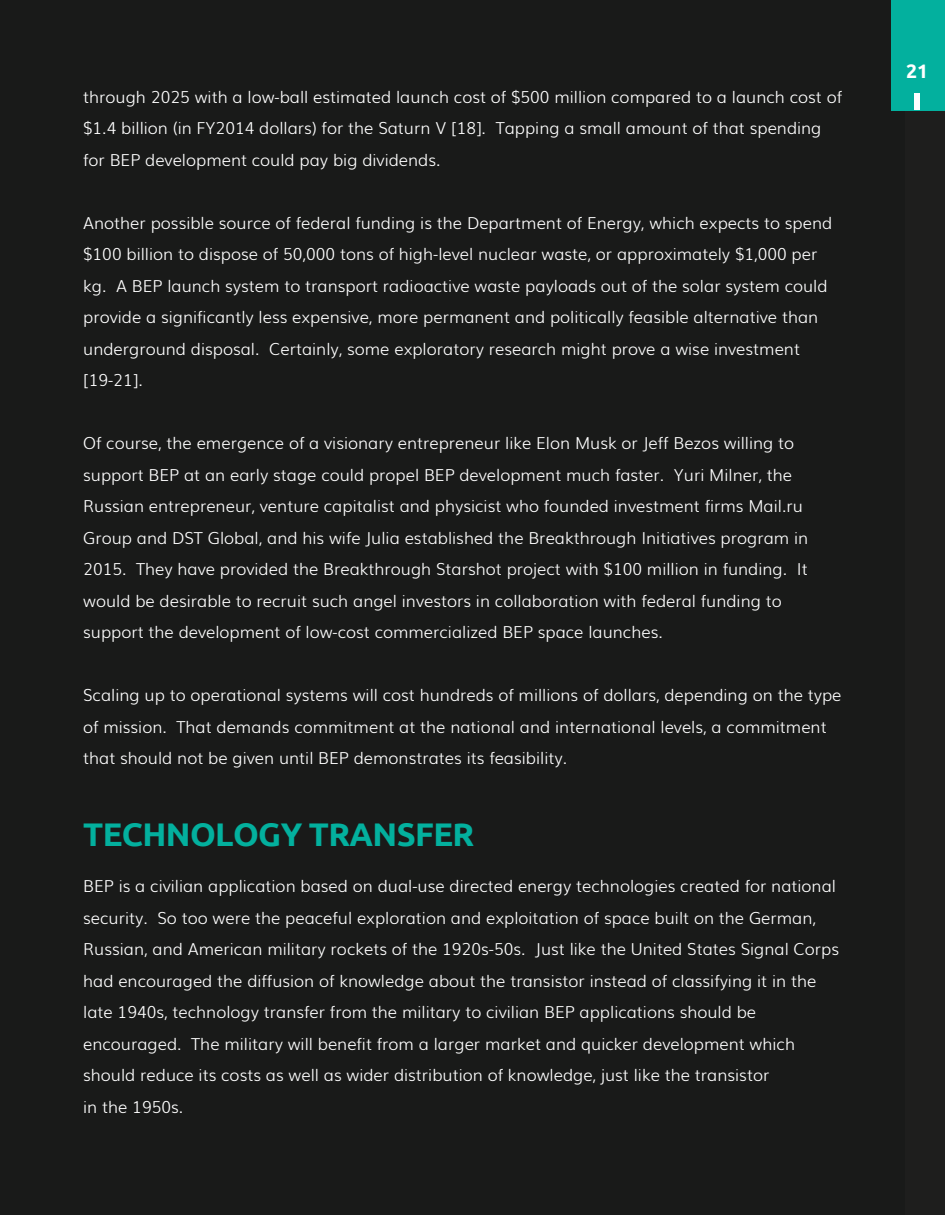
<style>
.page{position:relative;width:945px;height:1215px;background:#191a19}
.page>*{position:absolute;margin:0;border:0;box-sizing:border-box;transform-origin:0 0}
.t1{font:700 32.7px "Ubuntu";letter-spacing:-.02em;color:#03b09e}
.t2{font:700 19.5px "Ubuntu";color:#fff}
.t3{font:300 16.5px/31.5px "Muli";color:#fff}
</style>
<div class="page">
<div style="left:892px;top:0;width:53px;height:110px;background:#03b09e"></div>
<div style="left:914px;top:93px;width:6px;height:17px;background:#fff"></div>
<p class="t3" style="left:83px;top:80px;width:760px">through 2025 with a low-ball estimated launch cost of $500 million compared to a launch cost of $1.4 billion (in FY2014 dollars) for the Saturn V [18]. Tapping a small amount of that spending for BEP development could pay big dividends.</p>
<p class="t3" style="left:83px;top:206px;width:751px">Another possible source of federal funding is the Department of Energy, which expects to spend $100 billion to dispose of 50,000 tons of high-level nuclear waste, or approximately $1,000 per kg. A BEP launch system to transport radioactive waste payloads out of the solar system could provide a significantly less expensive, more permanent and politically feasible alternative than underground disposal. Certainly, some exploratory research might prove a wise investment [19-21].</p>
<p class="t3" style="left:83px;top:426px;width:727px">Of course, the emergence of a visionary entrepreneur like Elon Musk or Jeff Bezos willing to support BEP at an early stage could propel BEP development much faster. Yuri Milner, the Russian entrepreneur, venture capitalist and physicist who founded investment firms Mail.ru Group and DST Global, and his wife Julia established the Breakthrough Initiatives program in 2015. They have provided the Breakthrough Starshot project with $100 million in funding. It would be desirable to recruit such angel investors in collaboration with federal funding to support the development of low-cost commercialized BEP space launches.</p>
<p class="t3" style="left:83px;top:678px;width:760px">Scaling up to operational systems will cost hundreds of millions of dollars, depending on the type of mission. That demands commitment at the national and international levels, a commitment that should not be given until BEP demonstrates its feasibility.</p>
<h1 class="t1" style="left:83px;top:814px;width:393px">TECHNOLOGY TRANSFER</h1>
<p class="t3" style="left:83px;top:869px;width:757px">BEP is a civilian application based on dual-use directed energy technologies created for national security. So too were the peaceful exploration and exploitation of space built on the German, Russian, and American military rockets of the 1920s-50s. Just like the United States Signal Corps had encouraged the diffusion of knowledge about the transistor instead of classifying it in the late 1940s, technology transfer from the military to civilian BEP applications should be encouraged. The military will benefit from a larger market and quicker development which should reduce its costs as well as wider distribution of knowledge, just like the transistor<br>in the 1950s.</p>
<p class="t2" style="left:906px;top:59px;width:24px">21</p>
</div>
